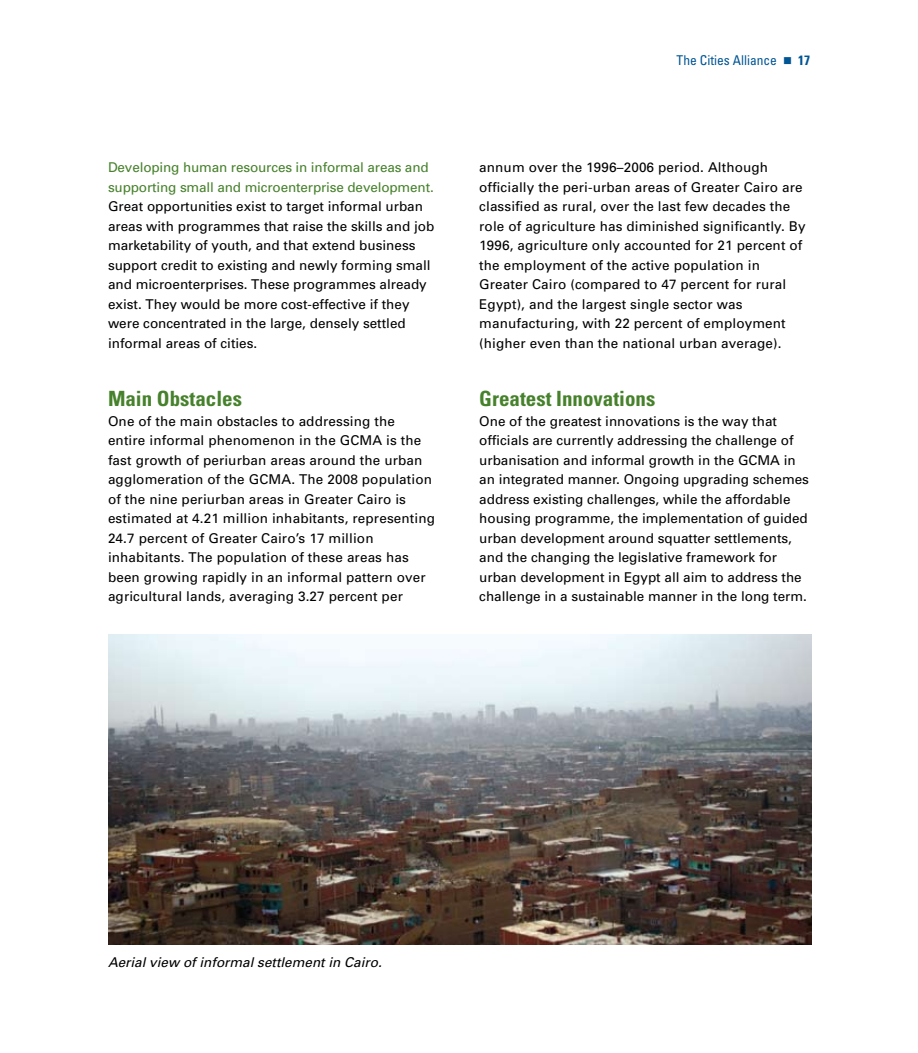
<style>
.page{position:relative;width:918px;height:1053px;background:#fff}
.page>*{position:absolute;margin:0;border:0;box-sizing:border-box;transform-origin:0 0}
.t1{font:700 condensed 21px "Univers";color:#46812b}
.t2{font:13.5px/19.5px "Univers";letter-spacing:.01em;color:#000}
.t3{font:13.5px/19.5px "Univers";letter-spacing:-.01em;color:#46812b}
.t4{font:italic 13.5px "Univers";color:#000}
.t5{font:condensed 13.5px "Univers";color:#005595}
.s1{font-weight:700}
</style>
<div class="page">
<img style="left:108px;top:634px;width:703px;height:311px">
<p class="t3" style="left:108px;top:158px;width:327px">Developing human resources in informal areas and supporting small and microenterprise development.</p>
<p class="t2" style="left:108px;top:197px;width:328px">Great opportunities exist to target informal urban areas with programmes that raise the skills and job marketability of youth, and that extend business support credit to existing and newly forming small and microenterprises. These programmes already exist. They would be more cost-effective if they were concentrated in the large, densely settled informal areas of cities.</p>
<h1 class="t1" style="left:108px;top:386px;width:136px">Main Obstacles</h1>
<p class="t2" style="left:108px;top:411px;width:329px">One of the main obstacles to addressing the entire informal phenomenon in the GCMA is the fast growth of periurban areas around the urban agglomeration of the GCMA. The 2008 population of the nine periurban areas in Greater Cairo is estimated at 4.21 million inhabitants, representing 24.7 percent of Greater Cairo’s 17 million inhabitants. The population of these areas has been growing rapidly in an informal pattern over agricultural lands, averaging 3.27 percent per</p>
<p class="t5" style="left:677px;top:52px;width:135px">The Cities Alliance ■ <span class="s1">17</span></p>
<p class="t2" style="left:479px;top:158px;width:328px">annum over the 1996–2006 period. Although officially the peri-urban areas of Greater Cairo are classified as rural, over the last few decades the role of agriculture has diminished significantly. By 1996, agriculture only accounted for 21 percent of the employment of the active population in Greater Cairo (compared to 47 percent for rural Egypt), and the largest single sector was manufacturing, with 22 percent of employment (higher even than the national urban average).</p>
<h1 class="t1" style="left:479px;top:386px;width:178px">Greatest Innovations</h1>
<p class="t2" style="left:479px;top:411px;width:331px">One of the greatest innovations is the way that officials are currently addressing the challenge of urbanisation and informal growth in the GCMA in an integrated manner. Ongoing upgrading schemes address existing challenges, while the affordable housing programme, the implementation of guided urban development around squatter settlements, and the changing the legislative framework for urban development in Egypt all aim to address the challenge in a sustainable manner in the long term.</p>
<p class="t4" style="left:108px;top:954px;width:275px">Aerial view of informal settlement in Cairo.</p>
</div>
